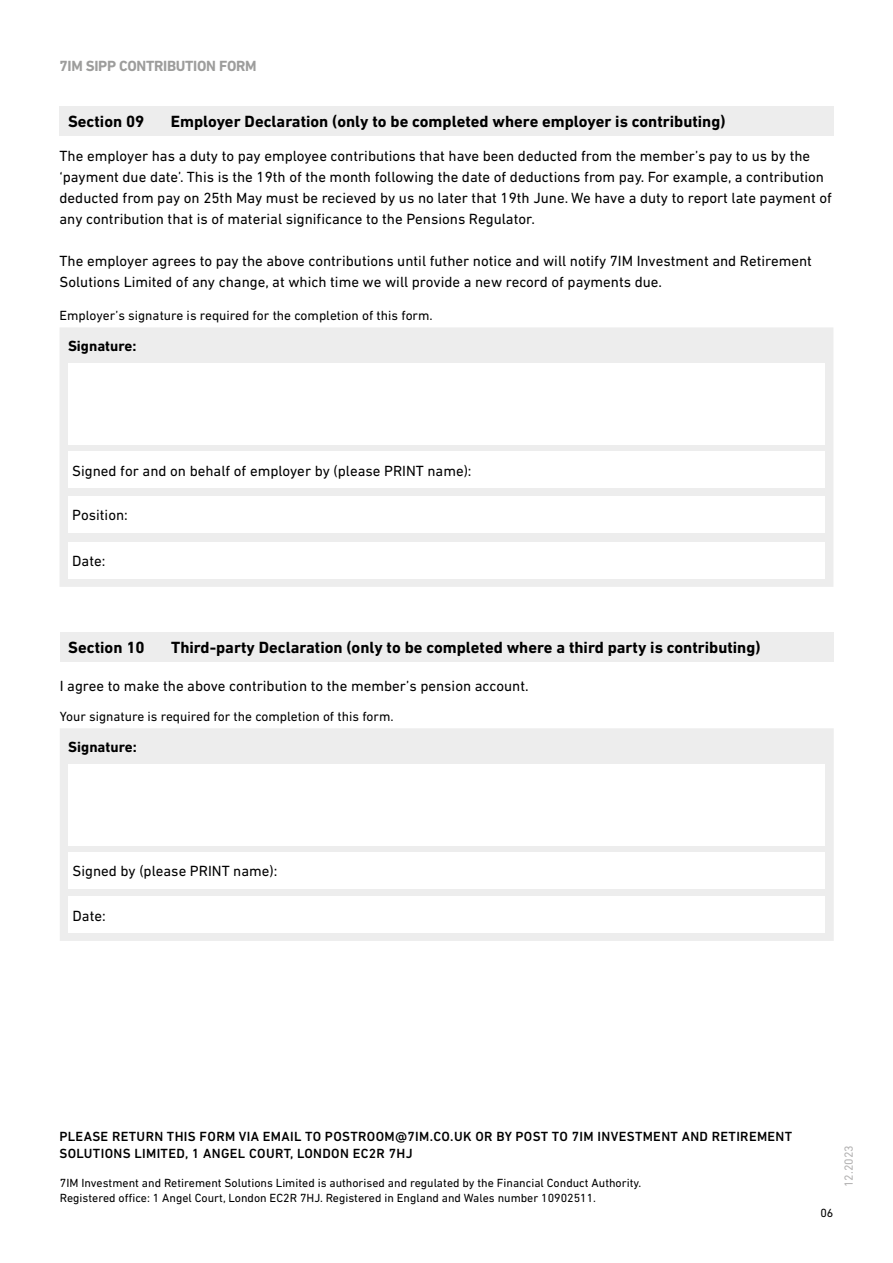
<style>
.page{position:relative;width:893px;height:1263px;background:#fff}
.page>*{position:absolute;margin:0;border:0;box-sizing:border-box;transform-origin:0 0}
.t1{font:700 16.5px "DIN Next LT Pro";color:#000}
.t2{font:15px/21px "DIN Next LT Pro";color:#000}
.t3{font:700 15px "DIN Next LT Pro";letter-spacing:-.02em;color:#9d9d9c}
.t4{font:700 15px "DIN Next LT Pro";color:#000}
.t5{font:500 13.5px/16.2px "DIN Next LT Pro";letter-spacing:.025em;color:#000}
.t6{font:13.5px "DIN Next LT Pro";color:#000}
.t7{font:12px/14.4px "DIN Next LT Pro";color:#000}
.t8{font:12px "DIN Next LT Pro";color:#b3b2b2}
</style>
<div class="page">
<div style="left:60px;top:106px;width:102px;height:30px;background:#ededed"></div>
<div style="left:162px;top:106px;width:671px;height:30px;background:#ededed"></div>
<div style="left:60px;top:327px;width:773px;height:260px;background:#ededed"></div>
<div style="left:68px;top:363px;width:757px;height:81px;background:#fff"></div>
<div style="left:68px;top:451px;width:757px;height:37px;background:#fff"></div>
<div style="left:68px;top:496px;width:757px;height:36px;background:#fff"></div>
<div style="left:68px;top:542px;width:757px;height:37px;background:#fff"></div>
<div style="left:60px;top:633px;width:103px;height:29px;background:#ededed"></div>
<div style="left:163px;top:633px;width:671px;height:29px;background:#ededed"></div>
<div style="left:60px;top:728px;width:774px;height:213px;background:#ededed"></div>
<div style="left:68px;top:764px;width:757px;height:81px;background:#fff"></div>
<div style="left:68px;top:852px;width:757px;height:37px;background:#fff"></div>
<div style="left:68px;top:896px;width:757px;height:37px;background:#fff"></div>
<p class="t3" style="left:60px;top:57px;width:199px">7IM SIPP CONTRIBUTION FORM</p>
<p class="t1" style="left:68px;top:112px;width:78px">Section 09</p>
<p class="t1" style="left:171px;top:112px;width:556px">Employer Declaration (only to be completed where employer is contributing)</p>
<p class="t2" style="left:60px;top:145px;width:774px">The employer has a duty to pay employee contributions that have been deducted from the member’s pay to us by the ‘payment due date’. This is the 19th of the month following the date of deductions from pay. For example, a contribution deducted from pay on 25th May must be recieved by us no later that 19th June. We have a duty to report late payment of any contribution that is of material significance to the Pensions Regulator.</p>
<p class="t2" style="left:60px;top:250px;width:754px">The employer agrees to pay the above contributions until futher notice and will notify 7IM Investment and Retirement<br>Solutions Limited of any change, at which time we will provide a new record of payments due.</p>
<p class="t6" style="left:60px;top:307px;width:375px">Employer’s signature is required for the completion of this form.</p>
<p class="t4" style="left:68px;top:338px;width:70px">Signature:</p>
<p class="t2" style="left:72px;top:460px;width:401px">Signed for and on behalf of employer by (please PRINT name):</p>
<p class="t2" style="left:72px;top:504px;width:57px">Position:</p>
<p class="t2" style="left:72px;top:551px;width:35px">Date:</p>
<p class="t1" style="left:68px;top:638px;width:78px">Section 10</p>
<p class="t1" style="left:171px;top:638px;width:591px">Third-party Declaration (only to be completed where a third party is contributing)</p>
<p class="t2" style="left:60px;top:676px;width:470px">I agree to make the above contribution to the member’s pension account.</p>
<p class="t6" style="left:60px;top:708px;width:335px">Your signature is required for the completion of this form.</p>
<p class="t4" style="left:68px;top:738px;width:70px">Signature:</p>
<p class="t2" style="left:73px;top:860px;width:206px">Signed by (please PRINT name):</p>
<p class="t2" style="left:73px;top:905px;width:35px">Date:</p>
<p class="t5" style="left:60px;top:1128px;width:734px">PLEASE RETURN THIS FORM VIA EMAIL TO POSTROOM@7IM.CO.UK OR BY POST TO 7IM INVESTMENT AND RETIREMENT<br>SOLUTIONS LIMITED, 1 ANGEL COURT, LONDON EC2R 7HJ</p>
<p class="t7" style="left:60px;top:1176px;width:583px">7IM Investment and Retirement Solutions Limited is authorised and regulated by the Financial Conduct Authority.<br>Registered office: 1 Angel Court, London EC2R 7HJ. Registered in England and Wales number 10902511.</p>
<p class="t7" style="left:820px;top:1205px;width:15px">06</p>
<p class="t8" style="left:842px;top:1187px;width:43px;rotate:-90deg">12.2023</p>
</div>
